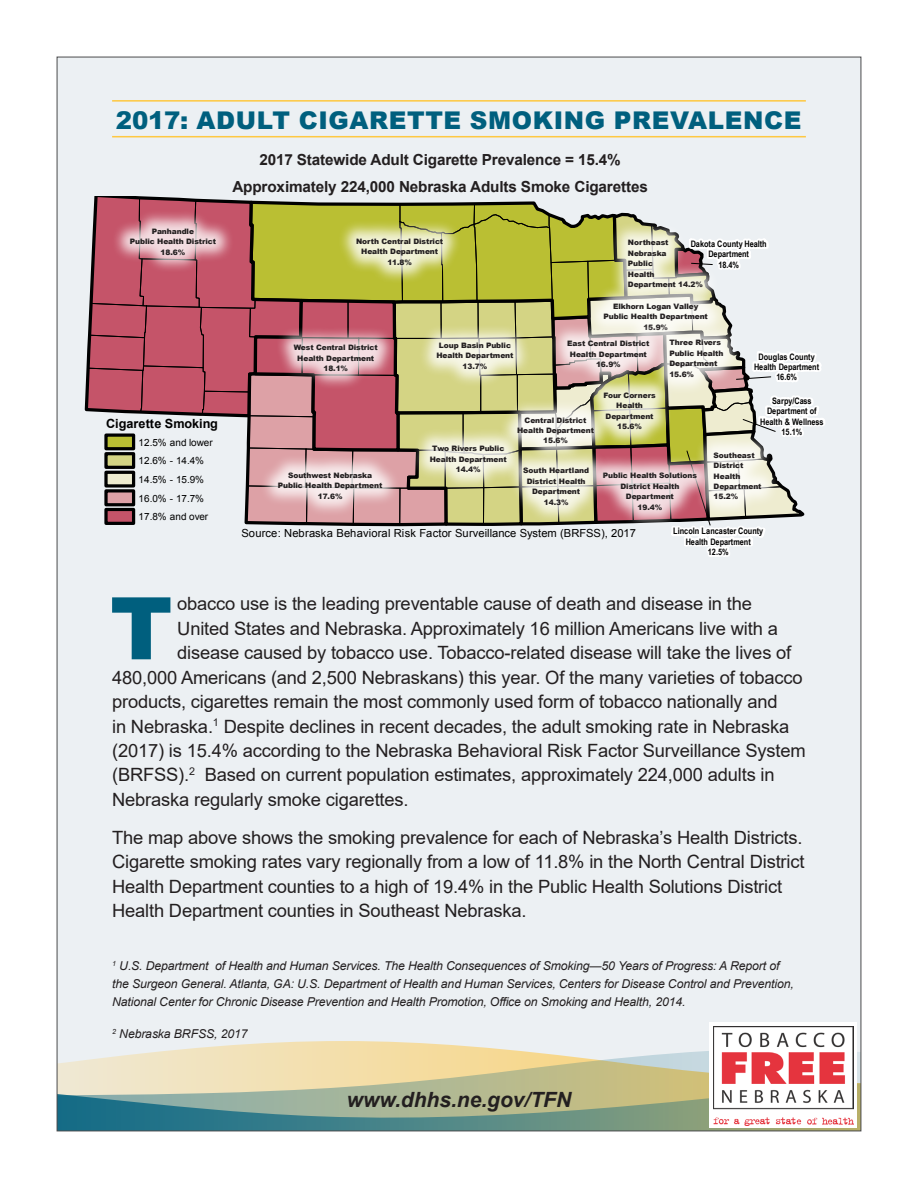
<style>
.page{position:relative;width:918px;height:1188px;background:#fff}
.page>*{position:absolute;margin:0;border:0;box-sizing:border-box;transform-origin:0 0}
.t1{font:900 86.55px "Arial";color:#005f7e}
.t2{font:900 24.45px "Arial";letter-spacing:.025em;color:#005f7e}
.t3{font:italic 700 21px "Arial";color:#231f20}
.t4{font:18.3px/24.5px "Arial";letter-spacing:-.01em;color:#231f20}
.t5{font:700 16.35px/19px "Arial";letter-spacing:.005em;color:#000;text-align:center}
.t6{font:700 15.3px/27.5px "Arial";letter-spacing:-.01em;color:#231f20;text-align:center}
.t7{font:700 12.6px "Arial";color:#000}
.t8{font:italic 12.15px/18.3px "Arial";letter-spacing:-.01em;color:#231f20}
.t9{font:11.1px "Arial";letter-spacing:.005em;color:#000}
.t10{font:9.9px/18.6px "Arial";letter-spacing:-.005em;color:#000}
.t11{font:700 8.85px/10.4px "Arial Narrow";color:#000;text-align:center}
.t12{font:900 7.5px/10.5px "Arial";letter-spacing:-.01em;color:#231f20;text-align:center}
</style>
<div class="page">
<div style="left:57px;top:57px;width:804px;height:1074px;background:#ecf0f3"></div>
<svg style="left:211px;top:1041px;width:499px;height:6px"></svg>
<svg style="left:59px;top:1047px;width:800px;height:31px;background:#e8dcb6"></svg>
<svg style="left:59px;top:1078px;width:800px;height:51px;background:#93aa93"></svg>
<hr style="left:112px;top:100px;width:694px;height:2px;background:#fec842">
<hr style="left:112px;top:136px;width:694px;height:1px;background:#fec842">
<div style="left:710px;top:1022px;width:147px;height:106px;background:#fff"></div>
<svg style="left:85px;top:197px;width:740px;height:360px"></svg>
<div style="left:111px;top:210px;width:124px;height:63px;background:#fff;opacity:.81"></div>
<div style="left:275px;top:326px;width:121px;height:64px;background:#fff;opacity:.81"></div>
<div style="left:418px;top:324px;width:114px;height:64px;background:#fff;opacity:.81"></div>
<div style="left:338px;top:220px;width:124px;height:64px;background:#fff;opacity:.81"></div>
<div style="left:260px;top:454px;width:141px;height:63px;background:#fff;opacity:.81"></div>
<div style="left:411px;top:427px;width:114px;height:64px;background:#fff;opacity:.81"></div>
<div style="left:609px;top:221px;width:112px;height:86px;background:#fff;opacity:.81"></div>
<div style="left:585px;top:285px;width:142px;height:63px;background:#fff;opacity:.81"></div>
<div style="left:651px;top:321px;width:91px;height:75px;background:#fff;opacity:.81"></div>
<div style="left:695px;top:434px;width:85px;height:84px;background:#fff;opacity:.81"></div>
<div style="left:585px;top:454px;width:130px;height:75px;background:#fff;opacity:.81"></div>
<div style="left:505px;top:449px;width:103px;height:74px;background:#fff;opacity:.81"></div>
<div style="left:549px;top:322px;width:119px;height:64px;background:#fff;opacity:.81"></div>
<div style="left:499px;top:398px;width:114px;height:64px;background:#fff;opacity:.81"></div>
<div style="left:585px;top:374px;width:89px;height:74px;background:#fff;opacity:.81"></div>
<img style="left:714px;top:1026px;width:140px;height:99px">
<h1 class="t2" style="left:116px;top:103px;width:687px">2017: ADULT CIGARETTE SMOKING PREVALENCE</h1>
<p class="t6" style="left:232px;top:146px;width:417px">2017 Statewide Adult Cigarette Prevalence = 15.4%<br>Approximately 224,000 Nebraska Adults Smoke Cigarettes</p>
<p class="t5" style="left:212px;top:154px;width:460px">2017 Statewide Adult Cigarette Prevalence = 15.4%<br>Approximately 222,000 Nebraska Adults Smoke Cigarettes</p>
<p class="t12" style="left:130px;top:226px;width:88px">Panhandle<br>Public Health District<br>18.6%</p>
<p class="t7" style="left:106px;top:415px;width:113px">Cigarette Smoking</p>
<p class="t10" style="left:139px;top:433px;width:76px">12.5% and lower<br>12.6% - 14.4%<br>14.5% - 15.9%<br>16.0% - 17.7%<br>17.8% and over</p>
<p class="t12" style="left:356px;top:236px;width:89px">North Central District<br>Health Department<br>11.8%</p>
<p class="t12" style="left:294px;top:342px;width:86px">West Central District<br>Health Department<br>18.1%</p>
<p class="t12" style="left:436px;top:340px;width:79px">Loup Basin Public<br>Health Department<br>13.7%</p>
<p class="t12" style="left:628px;top:237px;width:77px;text-align:left">Northeast<br>Nebraska<br>Public<br>Health<br>Department 14.2%</p>
<p class="t12" style="left:604px;top:300px;width:106px">Elkhorn Logan Valley<br>Public Health Department<br>15.9%</p>
<p class="t12" style="left:669px;top:337px;width:56px;text-align:left">Three Rivers<br>Public Health<br>Department<br>15.6%</p>
<p class="t11" style="left:691px;top:238px;width:78px">Dakota County Health<br>Department<br>18.4%</p>
<p class="t12" style="left:567px;top:338px;width:84px">East Central District<br>Health Department<br>16.9%</p>
<p class="t11" style="left:754px;top:351px;width:67px">Douglas County<br>Health Department<br>16.6%</p>
<p class="t12" style="left:278px;top:470px;width:106px">Southwest Nebraska<br>Public Health Department<br>17.6%</p>
<p class="t12" style="left:430px;top:443px;width:79px">Two Rivers Public<br>Health Department<br>14.4%</p>
<p class="t12" style="left:517px;top:414px;width:79px">Central District<br>Health Department<br>15.6%</p>
<p class="t12" style="left:603px;top:390px;width:54px">Four Corners<br>Health<br>Department<br>15.6%</p>
<p class="t12" style="left:523px;top:465px;width:67px">South Heartland<br>District Health<br>Department<br>14.3%</p>
<p class="t12" style="left:603px;top:470px;width:96px">Public Health Solutions<br>District Health<br>Department<br>19.4%</p>
<p class="t11" style="left:760px;top:395px;width:65px">Sarpy/Cass<br>Department of<br>Health &amp; Wellness<br>15.1%</p>
<p class="t12" style="left:714px;top:449px;width:49px;text-align:left">Southeast<br>District<br>Health<br>Department<br>15.2%</p>
<p class="t9" style="left:241px;top:525px;width:396px">Source: Nebraska Behavioral Risk Factor Surveillance System (BRFSS), 2017</p>
<p class="t11" style="left:673px;top:526px;width:92px">Lincoln Lancaster County<br>Health Department<br>12.5%</p>
<p class="t1" style="left:110px;top:566px;width:64px">T</p>
<p class="t4" style="left:177px;top:592px;width:576px">obacco use is the leading preventable cause of death and disease in the</p>
<p class="t4" style="left:177px;top:616px;width:602px">United States and Nebraska. Approximately 16 million Americans live with a</p>
<p class="t4" style="left:177px;top:641px;width:616px">disease caused by tobacco use. Tobacco-related disease will take the lives of</p>
<p class="t4" style="left:112px;top:665px;width:692px">480,000 Americans (and 2,500 Nebraskans) this year. Of the many varieties of tobacco</p>
<p class="t4" style="left:112px;top:689px;width:667px">products, cigarettes remain the most commonly used form of tobacco nationally and</p>
<p class="t4" style="left:112px;top:714px;width:679px">in Nebraska.<sup>1</sup> Despite declines in recent decades, the adult smoking rate in Nebraska</p>
<p class="t4" style="left:112px;top:738px;width:695px">(2017) is 15.4% according to the Nebraska Behavioral Risk Factor Surveillance System</p>
<p class="t4" style="left:112px;top:763px;width:664px">(BRFSS).<sup>2</sup> Based on current population estimates, approximately 224,000 adults in</p>
<p class="t4" style="left:112px;top:787px;width:298px">Nebraska regularly smoke cigarettes.</p>
<p class="t4" style="left:112px;top:825px;width:694px">The map above shows the smoking prevalence for each of Nebraska’s Health Districts.<br>Cigarette smoking rates vary regionally from a low of 11.8% in the North Central District Health Department counties to a high of 19.4% in the Public Health Solutions District Health Department counties in Southeast Nebraska.</p>
<p class="t8" style="left:112px;top:957px;width:683px"><sup>1</sup> U.S. Department of Health and Human Services. The Health Consequences of Smoking—50 Years of Progress: A Report of the Surgeon General. Atlanta, GA: U.S. Department of Health and Human Services, Centers for Disease Control and Prevention,<br>National Center for Chronic Disease Prevention and Health Promotion, Office on Smoking and Health, 2014.</p>
<p class="t8" style="left:112px;top:1024px;width:137px"><sup>2</sup> Nebraska BRFSS, 2017</p>
<p class="t3" style="left:347px;top:1086px;width:226px">www.dhhs.ne.gov/TFN</p>
</div>
